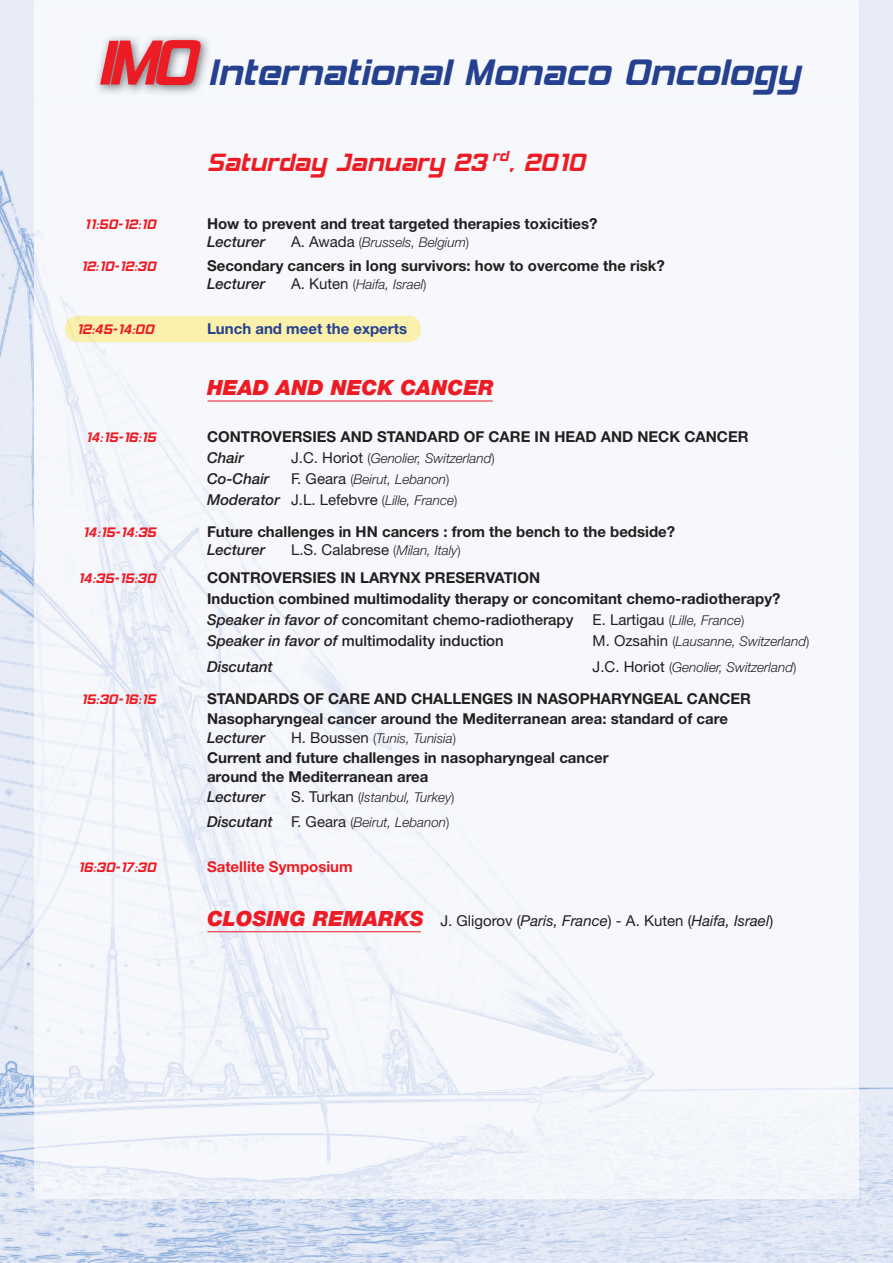
<style>
.page{position:relative;width:893px;height:1263px;background:#fff}
.page>*{position:absolute;margin:0;border:0;box-sizing:border-box;transform-origin:0 0}
.t1{font:44.1px "Hemi Head 426";color:#25408e}
.t2{font:30px "Hemi Head 426";color:#ed1c24}
.t3{font:italic 900 21px "Helvetica Neue LT";color:#ed1c24}
.t4{font:16.5px "Hemi Head 426";color:#ed1c24}
.t5{font:700 15px/21px "Helvetica Neue LT";color:#231f20}
.t6{font:italic 500 15px "Helvetica Neue LT";color:#231f20}
.t7{font:15px "Helvetica Neue LT";color:#231f20}
.t8{font:italic 15px "Helvetica Neue LT";color:#231f20}
.t9{font:500 15px "Helvetica Neue LT";color:#231f20}
.t10{font:700 15px "Helvetica Neue LT";color:#25408e}
.t11{font:700 15px "Helvetica Neue LT";color:#ed1c24}
.t12{font:italic 300 13.5px/25.2px "Helvetica Neue LT";color:#231f20}
.s1{font-weight:400;font-style:normal;font-size:15px}
.s2{font-style:normal}
.s3{font-weight:500;font-style:italic}
.s4{font-weight:300;font-size:13.5px}
.s5{font-weight:300;font-style:italic;font-size:13.5px}
.s6{font-weight:500}
.s7{font-style:italic}
.s8{font-weight:500;font-size:15px}
.s9{font-weight:900;font-size:21px;color:#ed1c24}
</style>
<div class="page">
<div style="left:841px;top:103px;width:52px;height:1160px;background:#e7ecf7"></div>
<img style="left:0;top:103px;width:51px;height:1160px">
<img style="left:51px;top:1199px;width:790px;height:64px">
<div style="left:34px;top:0;width:825px;height:96px;background:#f6f8fc"></div>
<img style="left:34px;top:103px;width:825px;height:1096px">
<div style="left:65px;top:316px;width:356px;height:26px;background:#fbf1ac;border-radius:13px"></div>
<hr style="left:207px;top:401px;width:286px;height:1px;background:#ed1c24">
<hr style="left:207px;top:932px;width:214px;height:1px;background:#ed1c24">
<img style="left:94px;top:34px;width:116px;height:61px">
<svg style="left:100px;top:40px;width:101px;height:45px;background:#de5e64"></svg>
<h1 class="t1" style="left:208px;top:54px;width:594px">International Monaco Oncology</h1>
<h2 class="t2" style="left:207px;top:150px;width:379px">Saturday January 23 <sup>rd</sup>, 2010</h2>
<p class="t4" style="left:84px;top:217px;width:73px">11:50-12:10</p>
<p class="t5" style="left:207px;top:215px;width:392px">How to prevent and treat targeted therapies toxicities?</p>
<p class="t6" style="left:207px;top:236px;width:60px">Lecturer</p>
<p class="t12" style="left:291px;top:231px;width:180px"><span class="s1">A. Awada</span> <span class="s2">(</span>Brussels, Belgium<span class="s2">)</span></p>
<p class="t4" style="left:81px;top:259px;width:77px">12:10-12:30</p>
<p class="t5" style="left:207px;top:257px;width:459px">Secondary cancers in long survivors: how to overcome the risk?</p>
<p class="t6" style="left:207px;top:278px;width:60px">Lecturer</p>
<p class="t12" style="left:291px;top:273px;width:137px"><span class="s1">A. Kuten</span> <span class="s2">(</span>Haifa, Israel<span class="s2">)</span></p>
<p class="t4" style="left:76px;top:322px;width:79px">12:45-14:00</p>
<p class="t10" style="left:207px;top:323px;width:202px">Lunch and meet the experts</p>
<h3 class="t3" style="left:207px;top:380px;width:288px">HEAD AND NECK CANCER</h3>
<p class="t4" style="left:85px;top:430px;width:72px">14:15-16:15</p>
<p class="t5" style="left:207px;top:428px;width:543px">CONTROVERSIES AND STANDARD OF CARE IN HEAD AND NECK CANCER</p>
<p class="t6" style="left:207px;top:452px;width:38px">Chair</p>
<p class="t12" style="left:291px;top:447px;width:205px"><span class="s1">J.C. Horiot</span> <span class="s2">(</span>Genolier, Switzerland<span class="s2">)</span></p>
<p class="t6" style="left:207px;top:473px;width:64px">Co-Chair</p>
<p class="t12" style="left:291px;top:468px;width:160px"><span class="s1">F. Geara</span> <span class="s2">(</span>Beirut, Lebanon<span class="s2">)</span></p>
<p class="t7" style="left:207px;top:494px;width:252px"><span class="s3">Moderator</span> J.L. Lefebvre <span class="s4">(</span><span class="s5">Lille, France</span><span class="s4">)</span></p>
<p class="t4" style="left:83px;top:525px;width:75px">14:15-14:35</p>
<p class="t5" style="left:207px;top:523px;width:470px">Future challenges in HN cancers : from the bench to the bedside?</p>
<p class="t6" style="left:207px;top:544px;width:60px">Lecturer</p>
<p class="t7" style="left:291px;top:544px;width:171px">L.S. Calabrese <span class="s4">(</span><span class="s5">Milan, Italy</span><span class="s4">)</span></p>
<p class="t4" style="left:78px;top:572px;width:80px">14:35-15:30</p>
<p class="t5" style="left:207px;top:569px;width:575px">CONTROVERSIES IN LARYNX PRESERVATION<br>Induction combined multimodality therapy or concomitant chemo-radiotherapy?<br><span class="s3">Speaker in favor of</span> <span class="s6">concomitant chemo-radiotherapy</span></p>
<p class="t12" style="left:592px;top:610px;width:153px"><span class="s1">E. Lartigau</span> <span class="s2">(</span>Lille, France<span class="s2">)</span></p>
<p class="t9" style="left:207px;top:636px;width:298px"><span class="s7">Speaker in favor of</span> multimodality induction</p>
<p class="t12" style="left:592px;top:631px;width:218px"><span class="s1">M. Ozsahin</span> <span class="s2">(</span>Lausanne, Switzerland<span class="s2">)</span></p>
<p class="t6" style="left:207px;top:661px;width:67px">Discutant</p>
<p class="t12" style="left:592px;top:656px;width:205px"><span class="s1">J.C. Horiot</span> <span class="s2">(</span>Genolier, Switzerland<span class="s2">)</span></p>
<p class="t4" style="left:81px;top:692px;width:77px">15:30-16:15</p>
<p class="t5" style="left:207px;top:691px;width:545px;line-height:19.5px">STANDARDS OF CARE AND CHALLENGES IN NASOPHARYNGEAL CANCER<br>Nasopharyngeal cancer around the Mediterranean area: standard of care</p>
<p class="t6" style="left:207px;top:732px;width:60px">Lecturer</p>
<p class="t12" style="left:291px;top:727px;width:166px"><span class="s1">H. Boussen</span> <span class="s2">(</span>Tunis, Tunisia<span class="s2">)</span></p>
<p class="t5" style="left:207px;top:749px;width:403px;line-height:19.5px">Current and future challenges in nasopharyngeal cancer around the Mediterranean area</p>
<p class="t6" style="left:207px;top:791px;width:60px">Lecturer</p>
<p class="t12" style="left:207px;top:786px;width:249px;text-indent:84px"><span class="s1">S. Turkan</span> <span class="s2">(</span>Istanbul, Turkey<span class="s2">)<br></span><span class="s8">Discutant</span> <span class="s1">F. Geara</span> <span class="s2">(</span>Beirut, Lebanon<span class="s2">)</span></p>
<p class="t4" style="left:78px;top:860px;width:80px">16:30-17:30</p>
<p class="t11" style="left:207px;top:861px;width:147px">Satellite Symposium</p>
<p class="t8" style="left:207px;top:915px;width:568px"><span class="s9">CLOSING REMARKS</span> <span class="s2">J. Gligorov (</span>Paris, France<span class="s2">) - A. Kuten (</span>Haifa, Israel<span class="s2">)</span></p>
</div>
